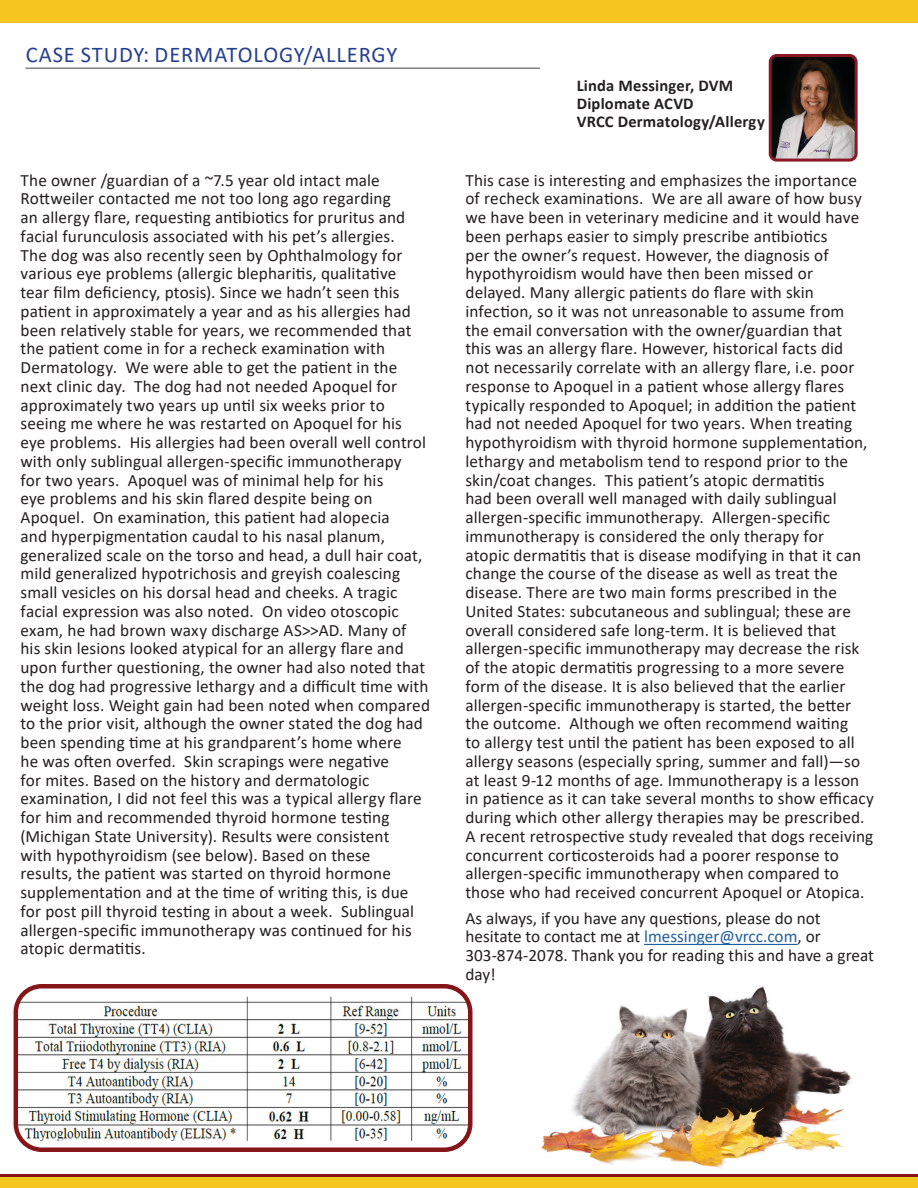
<style>
.page{position:relative;width:918px;height:1188px;background:#fff}
.page>*{position:absolute;margin:0;border:0;box-sizing:border-box;transform-origin:0 0}
.t1{font:22.5px "Calibri";letter-spacing:.04em;color:#25408f}
.t2{font:17.25px/18.8px "Calibri";letter-spacing:.005em;color:#231f20}
.t3{font:700 16.5px/18px "Calibri";letter-spacing:.015em;color:#231f20}
.s1{color:#215e9f}
</style>
<div class="page">
<img style="left:16px;top:997px;width:454px;height:144px">
<div style="left:14px;top:984px;width:458px;height:168px;border:4px solid #851518;border-radius:26px"></div>
<div style="left:0;top:0;width:918px;height:22px;background:#f5c61f"></div>
<hr style="left:26px;top:68px;width:514px;height:1px;background:#808386">
<svg style="left:0;top:1174px;width:918px;height:4px;background:#a14119"></svg>
<div style="left:0;top:1178px;width:918px;height:10px;background:#f5c61f"></div>
<img style="left:542px;top:985px;width:310px;height:184px">
<hr style="left:644px;top:944px;width:154px;height:1px;background:#215e9f">
<img style="left:773px;top:58px;width:81px;height:100px">
<div style="left:769px;top:54px;width:89px;height:108px;border:3px solid #8a1726;border-radius:6px"></div>
<p class="t1" style="left:26px;top:39px;width:373px">CASE STUDY: DERMATOLOGY/ALLERGY</p>
<p class="t2" style="left:21px;top:170px;width:411px">The owner /guardian of a ~7.5 year old intact male Rottweiler contacted me not too long ago regarding<br>an allergy flare, requesting antibiotics for pruritus and facial furunculosis associated with his pet’s allergies.<br>The dog was also recently seen by Ophthalmology for various eye problems (allergic blepharitis, qualitative<br>tear film deficiency, ptosis). Since we hadn’t seen this patient in approximately a year and as his allergies had been relatively stable for years, we recommended that the patient come in for a recheck examination with Dermatology. We were able to get the patient in the next clinic day. The dog had not needed Apoquel for approximately two years up until six weeks prior to seeing me where he was restarted on Apoquel for his eye problems. His allergies had been overall well control with only sublingual allergen-specific immunotherapy<br>for two years. Apoquel was of minimal help for his<br>eye problems and his skin flared despite being on Apoquel. On examination, this patient had alopecia<br>and hyperpigmentation caudal to his nasal planum, generalized scale on the torso and head, a dull hair coat, mild generalized hypotrichosis and greyish coalescing small vesicles on his dorsal head and cheeks. A tragic facial expression was also noted. On video otoscopic exam, he had brown waxy discharge AS&gt;&gt;AD. Many of his skin lesions looked atypical for an allergy flare and upon further questioning, the owner had also noted that the dog had progressive lethargy and a difficult time with weight loss. Weight gain had been noted when compared to the prior visit, although the owner stated the dog had been spending time at his grandparent’s home where<br>he was often overfed. Skin scrapings were negative<br>for mites. Based on the history and dermatologic examination, I did not feel this was a typical allergy flare for him and recommended thyroid hormone testing (Michigan State University). Results were consistent<br>with hypothyroidism (see below). Based on these<br>results, the patient was started on thyroid hormone supplementation and at the time of writing this, is due for post pill thyroid testing in about a week. Sublingual allergen-specific immunotherapy was continued for his atopic dermatitis.</p>
<p class="t3" style="left:577px;top:76px;width:190px">Linda Messinger, DVM<br>Diplomate ACVD<br>VRCC Dermatology/Allergy</p>
<p class="t2" style="left:465px;top:170px;width:410px">This case is interesting and emphasizes the importance of recheck examinations. We are all aware of how busy we have been in veterinary medicine and it would have been perhaps easier to simply prescribe antibiotics<br>per the owner’s request. However, the diagnosis of hypothyroidism would have then been missed or delayed. Many allergic patients do flare with skin infection, so it was not unreasonable to assume from<br>the email conversation with the owner/guardian that<br>this was an allergy flare. However, historical facts did<br>not necessarily correlate with an allergy flare, i.e. poor response to Apoquel in a patient whose allergy flares typically responded to Apoquel; in addition the patient had not needed Apoquel for two years. When treating hypothyroidism with thyroid hormone supplementation, lethargy and metabolism tend to respond prior to the skin/coat changes. This patient’s atopic dermatitis<br>had been overall well managed with daily sublingual allergen-specific immunotherapy. Allergen-specific immunotherapy is considered the only therapy for<br>atopic dermatitis that is disease modifying in that it can change the course of the disease as well as treat the disease. There are two main forms prescribed in the United States: subcutaneous and sublingual; these are overall considered safe long-term. It is believed that allergen-specific immunotherapy may decrease the risk of the atopic dermatitis progressing to a more severe form of the disease. It is also believed that the earlier allergen-specific immunotherapy is started, the better the outcome. Although we often recommend waiting<br>to allergy test until the patient has been exposed to all allergy seasons (especially spring, summer and fall)—so at least 9-12 months of age. Immunotherapy is a lesson in patience as it can take several months to show efficacy during which other allergy therapies may be prescribed.<br>A recent retrospective study revealed that dogs receiving concurrent corticosteroids had a poorer response to allergen-specific immunotherapy when compared to those who had received concurrent Apoquel or Atopica.</p>
<p class="t2" style="left:465px;top:908px;width:410px">As always, if you have any questions, please do not hesitate to contact me at <span class="s1">lmessinger@vrcc.com</span>, or 303-874-2078. Thank you for reading this and have a great day!</p>
</div>
